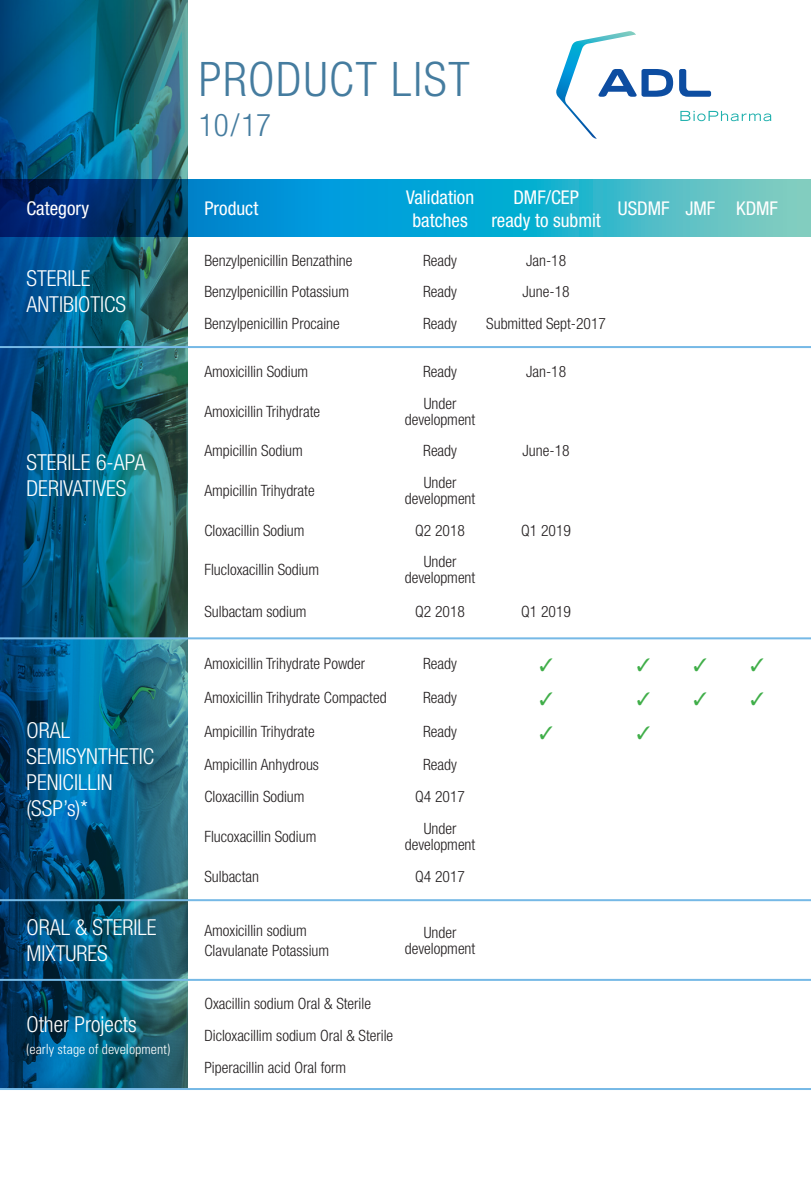
<style>
.page{position:relative;width:811px;height:1180px;background:#fff}
.page>*{position:absolute;margin:0;border:0;box-sizing:border-box;transform-origin:0 0}
.t1{font:300 condensed 47.6px "Helvetica Neue LT Std";letter-spacing:.035em;color:#457c9f}
.t2{font:300 condensed 31.2px "Helvetica Neue LT Std";color:#457c9f}
.t3{font:300 condensed 22px/26px "Helvetica Neue LT Std";color:#fff}
.t4{font:condensed 19px/22.8px "Helvetica Neue LT Std";color:#fff;text-align:center}
.t5{font:300 condensed 15.6px/16px "Helvetica Neue LT Std";color:#231f20;text-align:center}
.t6{font:300 condensed 14px "Univers LT Std";color:#fff}
</style>
<div class="page">
<svg style="left:0;top:0;width:188px;height:1087px;background:#08587f"></svg>
<svg style="left:0;top:179px;width:811px;height:58px;background:#1b8eb7"></svg>
<hr style="left:0;top:637px;width:811px;height:2px;background:#76b9e6">
<hr style="left:0;top:978px;width:811px;height:2px;background:#76b9e6">
<hr style="left:0;top:899px;width:811px;height:2px;background:#76b9e6">
<hr style="left:0;top:1087px;width:811px;height:2px;background:#76b9e6">
<svg style="left:679px;top:69px;width:32px;height:28px"></svg>
<svg style="left:556px;top:31px;width:117px;height:108px"></svg>
<svg style="left:680px;top:111px;width:91px;height:10px"></svg>
<hr style="left:0;top:346px;width:811px;height:2px;background:#76b9e6">
<h1 class="t1" style="left:199px;top:52px;width:272px">PRODUCT LIST</h1>
<h2 class="t2" style="left:199px;top:107px;width:74px">10/17</h2>
<p class="t4" style="left:26px;top:197px;width:64px">Category</p>
<p class="t4" style="left:204px;top:197px;width:55px">Product</p>
<p class="t4" style="left:406px;top:186px;width:70px">Validation batches</p>
<p class="t4" style="left:491px;top:186px;width:111px">DMF/CEP<br>ready to submit</p>
<p class="t4" style="left:618px;top:197px;width:162px">USDMF JMF KDMF</p>
<h3 class="t3" style="left:26px;top:265px;width:101px">STERILE<br>ANTIBIOTICS</h3>
<h3 class="t3" style="left:26px;top:448px;width:121px">STERILE 6-APA<br>DERIVATIVES</h3>
<h3 class="t3" style="left:26px;top:717px;width:129px">ORAL<br>SEMISYNTHETIC<br>PENICILLIN (SSP’s)*</h3>
<p class="t5" style="left:204px;top:252px;width:150px">Benzylpenicillin Benzathine</p>
<p class="t5" style="left:423px;top:252px;width:35px">Ready</p>
<p class="t5" style="left:526px;top:252px;width:42px">Jan-18</p>
<p class="t5" style="left:204px;top:283px;width:146px">Benzylpenicillin Potassium</p>
<p class="t5" style="left:423px;top:283px;width:35px">Ready</p>
<p class="t5" style="left:522px;top:283px;width:49px">June-18</p>
<p class="t5" style="left:204px;top:315px;width:137px">Benzylpenicillin Procaine</p>
<p class="t5" style="left:423px;top:315px;width:35px">Ready</p>
<p class="t5" style="left:486px;top:315px;width:121px">Submitted Sept-2017</p>
<p class="t5" style="left:204px;top:363px;width:105px">Amoxicillin Sodium</p>
<p class="t5" style="left:423px;top:363px;width:35px">Ready</p>
<p class="t5" style="left:526px;top:363px;width:42px">Jan-18</p>
<p class="t5" style="left:204px;top:403px;width:117px">Amoxicillin Trihydrate</p>
<p class="t5" style="left:405px;top:395px;width:72px">Under development</p>
<p class="t5" style="left:204px;top:443px;width:100px">Ampicillin Sodium</p>
<p class="t5" style="left:423px;top:443px;width:35px">Ready</p>
<p class="t5" style="left:522px;top:443px;width:49px">June-18</p>
<p class="t5" style="left:204px;top:482px;width:112px">Ampicillin Trihydrate</p>
<p class="t5" style="left:405px;top:474px;width:72px">Under development</p>
<p class="t5" style="left:204px;top:522px;width:102px">Cloxacillin Sodium</p>
<p class="t5" style="left:415px;top:522px;width:51px">Q2 2018</p>
<p class="t5" style="left:521px;top:522px;width:51px">Q1 2019</p>
<p class="t5" style="left:204px;top:561px;width:116px">Flucloxacillin Sodium</p>
<p class="t5" style="left:405px;top:553px;width:72px">Under development</p>
<p class="t5" style="left:204px;top:603px;width:104px">Sulbactam sodium</p>
<p class="t5" style="left:415px;top:603px;width:51px">Q2 2018</p>
<p class="t5" style="left:521px;top:603px;width:51px">Q1 2019</p>
<p class="t5" style="left:204px;top:655px;width:162px">Amoxicillin Trihydrate Powder</p>
<p class="t5" style="left:423px;top:655px;width:35px">Ready</p>
<p class="t5" style="left:204px;top:689px;width:184px">Amoxicillin Trihydrate Compacted</p>
<p class="t5" style="left:423px;top:689px;width:35px">Ready</p>
<p class="t5" style="left:204px;top:723px;width:112px">Ampicillin Trihydrate</p>
<p class="t5" style="left:423px;top:723px;width:35px">Ready</p>
<p class="t5" style="left:204px;top:756px;width:116px">Ampicillin Anhydrous</p>
<p class="t5" style="left:423px;top:756px;width:35px">Ready</p>
<p class="t5" style="left:204px;top:788px;width:102px">Cloxacillin Sodium</p>
<p class="t5" style="left:415px;top:788px;width:51px">Q4 2017</p>
<p class="t5" style="left:204px;top:828px;width:113px">Flucoxacillin Sodium</p>
<p class="t5" style="left:405px;top:820px;width:72px">Under development</p>
<p class="t5" style="left:204px;top:867px;width:56px">Sulbactan</p>
<p class="t5" style="left:415px;top:867px;width:51px">Q4 2017</p>
<h3 class="t3" style="left:26px;top:913px;width:132px">ORAL &amp; STERILE<br>MIXTURES</h3>
<p class="t5" style="left:204px;top:919px;width:126px;line-height:20px;text-align:left">Amoxicillin sodium<br>Clavulanate Potassium</p>
<p class="t5" style="left:405px;top:923px;width:72px">Under development</p>
<h3 class="t3" style="left:26px;top:1011px;width:112px">Other Projects</h3>
<p class="t6" style="left:26px;top:1040px;width:145px">(early stage of development)</p>
<p class="t5" style="left:204px;top:987px;width:190px;line-height:31.6px;text-align:left">Oxacillin sodium Oral &amp; Sterile<br>Dicloxacillim sodium Oral &amp; Sterile<br>Piperacillin acid Oral form</p>
</div>
